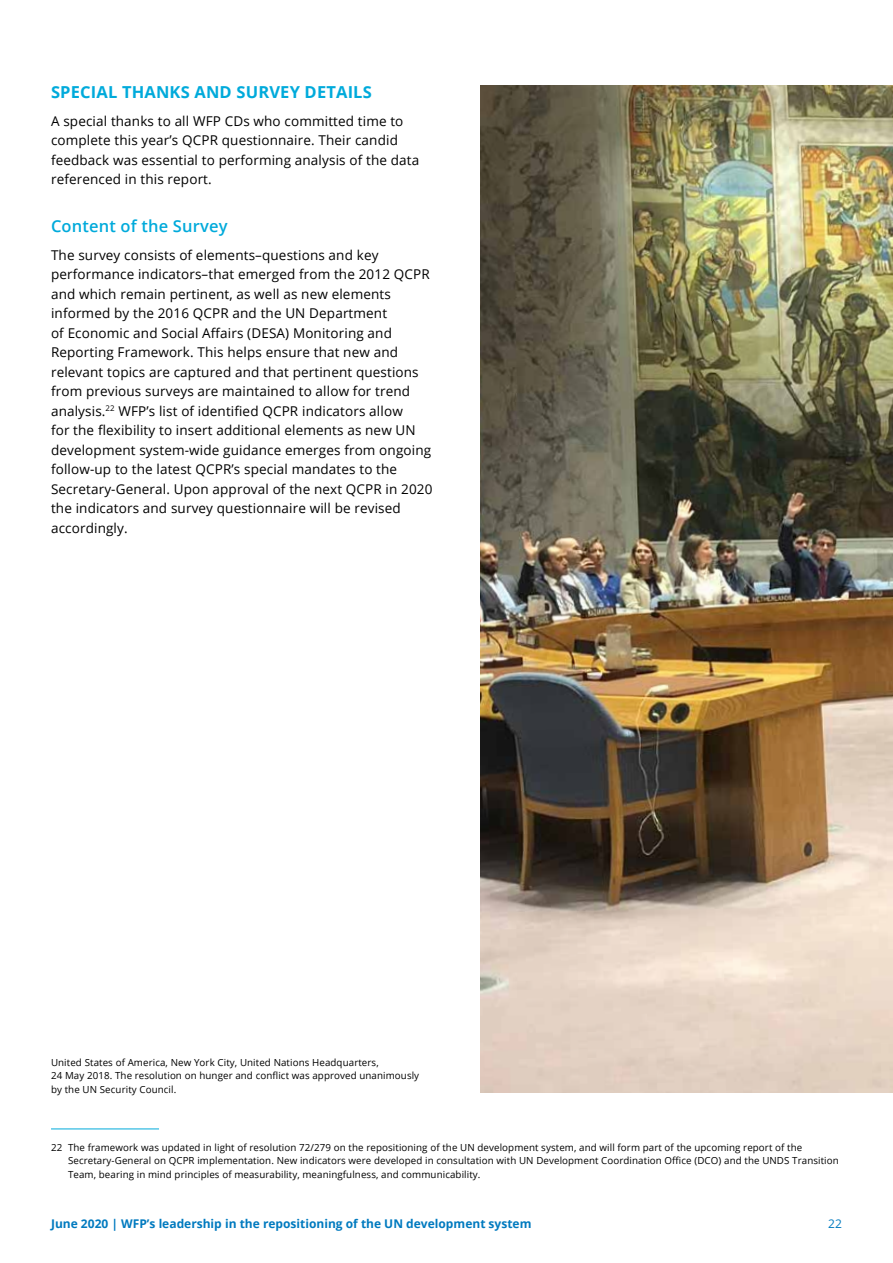
<style>
.page{position:relative;width:893px;height:1263px;background:#fff}
.page>*{position:absolute;margin:0;border:0;box-sizing:border-box;transform-origin:0 0}
.t1{font:700 16.5px "Open Sans";letter-spacing:.01em;color:#00aadb}
.t2{font:600 16.5px "Open Sans";letter-spacing:.01em;color:#00aadb}
.t3{font:13.5px/19.5px "Open Sans";letter-spacing:.01em;color:#000}
.t4{font:700 12px "Open Sans";color:#007abf}
.t5{font:12px "Open Sans";color:#007abf}
.t6{font:9.75px/13.5px "Open Sans";letter-spacing:.01em;color:#000}
</style>
<div class="page">
<hr style="left:51px;top:1128px;width:108px;height:1px;background:#00aadb">
<img style="left:480px;top:85px;width:413px;height:1008px">
<p class="t1" style="left:51px;top:80px;width:322px">SPECIAL THANKS AND SURVEY DETAILS</p>
<p class="t3" style="left:51px;top:111px;width:370px">A special thanks to all WFP CDs who committed time to complete this year’s QCPR questionnaire. Their candid feedback was essential to performing analysis of the data referenced in this report.</p>
<p class="t2" style="left:51px;top:214px;width:178px">Content of the Survey</p>
<p class="t3" style="left:51px;top:245px;width:383px">The survey consists of elements–questions and key performance indicators–that emerged from the 2012 QCPR and which remain pertinent, as well as new elements informed by the 2016 QCPR and the UN Department<br>of Economic and Social Affairs (DESA) Monitoring and Reporting Framework. This helps ensure that new and relevant topics are captured and that pertinent questions from previous surveys are maintained to allow for trend analysis.<sup>22</sup> WFP’s list of identified QCPR indicators allow<br>for the flexibility to insert additional elements as new UN development system-wide guidance emerges from ongoing follow-up to the latest QCPR’s special mandates to the Secretary-General. Upon approval of the next QCPR in 2020 the indicators and survey questionnaire will be revised accordingly.</p>
<p class="t6" style="left:51px;top:1055px;width:370px">United States of America, New York City, United Nations Headquarters,<br>24 May 2018. The resolution on hunger and conflict was approved unanimously by the UN Security Council.</p>
<p class="t6" style="left:68px;top:1140px;width:772px;text-indent:-17px">22 The framework was updated in light of resolution 72/279 on the repositioning of the UN development system, and will form part of the upcoming report of the<br>Secretary-General on QCPR implementation. New indicators were developed in consultation with UN Development Coordination Office (DCO) and the UNDS Transition<br>Team, bearing in mind principles of measurability, meaningfulness, and communicability.</p>
<p class="t4" style="left:51px;top:1215px;width:482px">June 2020 | WFP’s leadership in the repositioning of the UN development system</p>
<p class="t5" style="left:828px;top:1215px;width:15px">22</p>
</div>
